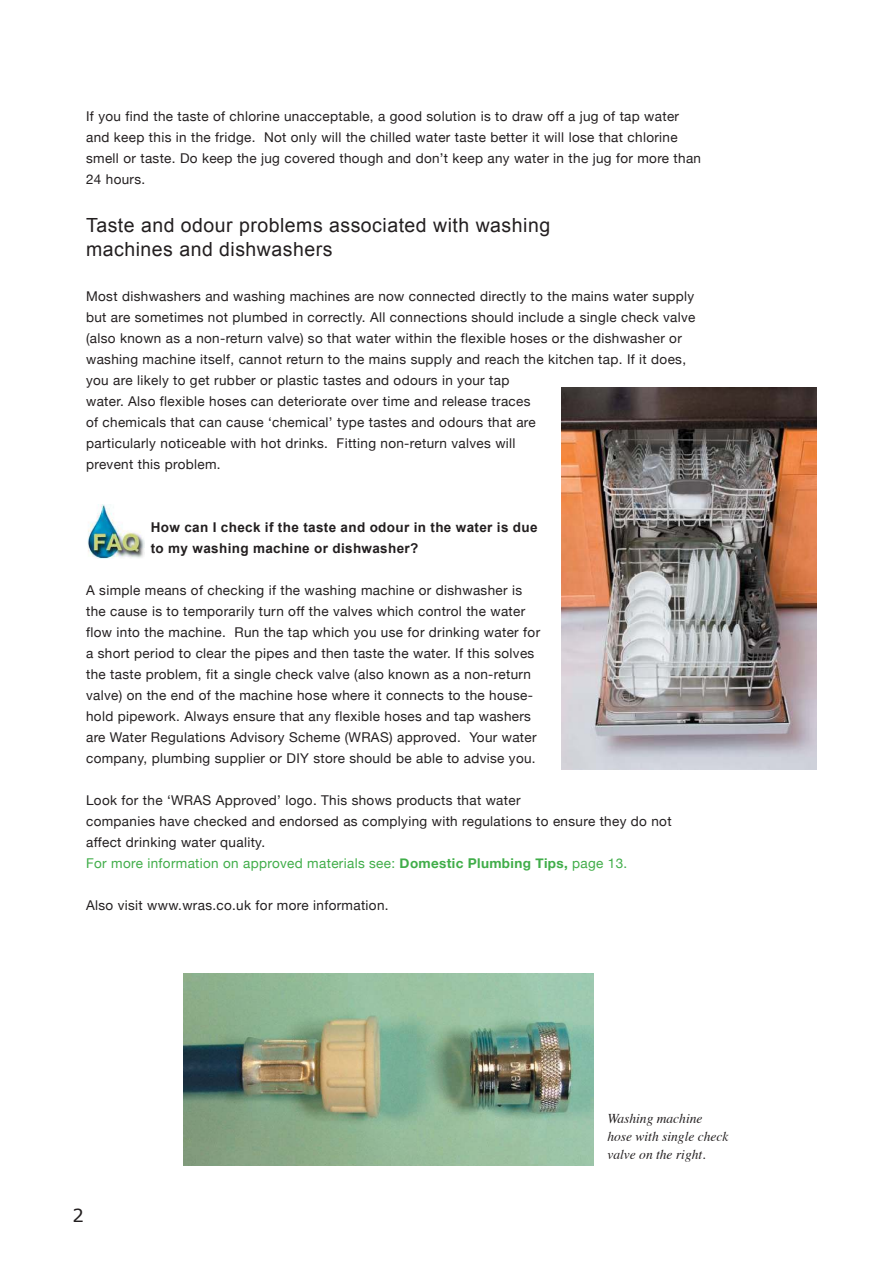
<style>
.page{position:relative;width:893px;height:1263px;background:#fff}
.page>*{position:absolute;margin:0;border:0;box-sizing:border-box;transform-origin:0 0}
.t1{font:19.5px/24px "Arial";letter-spacing:.025em;color:#231f20}
.t2{font:18px "Verdana";color:#231f20}
.t3{font:13.5px/21px "Helvetica Neue";letter-spacing:.025em;color:#231f20}
.t4{font:700 13.5px/21px "Arial";letter-spacing:.025em;color:#231f20}
.t5{font:italic 13.5px/18px "Times";color:#231f20}
.s1{color:#40ad49}
.s2{font-weight:700;color:#40ad49}
</style>
<div class="page">
<img style="left:87px;top:504px;width:57px;height:54px">
<img style="left:184px;top:973px;width:410px;height:192px">
<img style="left:562px;top:387px;width:254px;height:382px">
<p class="t3" style="left:86px;top:105px;width:616px">If you find the taste of chlorine unacceptable, a good solution is to draw off a jug of tap water and keep this in the fridge. Not only will the chilled water taste better it will lose that chlorine smell or taste. Do keep the jug covered though and don’t keep any water in the jug for more than 24 hours.</p>
<h1 class="t1" style="left:86px;top:213px;width:466px">Taste and odour problems associated with washing machines and dishwashers</h1>
<p class="t3" style="left:86px;top:285px;width:611px">Most dishwashers and washing machines are now connected directly to the mains water supply but are sometimes not plumbed in correctly. All connections should include a single check valve (also known as a non-return valve) so that water within the flexible hoses or the dishwasher or washing machine itself, cannot return to the mains supply and reach the kitchen tap. If it does, you are likely to get rubber or plastic tastes and odours in your tap<br>water. Also flexible hoses can deteriorate over time and release traces<br>of chemicals that can cause ‘chemical’ type tastes and odours that are<br>particularly noticeable with hot drinks. Fitting non-return valves will<br>prevent this problem.</p>
<p class="t4" style="left:151px;top:517px;width:388px">How can I check if the taste and odour in the water is due to my washing machine or dishwasher?</p>
<p class="t3" style="left:86px;top:579px;width:456px">A simple means of checking if the washing machine or dishwasher is the cause is to temporarily turn off the valves which control the water flow into the machine. Run the tap which you use for drinking water for a short period to clear the pipes and then taste the water. If this solves the taste problem, fit a single check valve (also known as a non-return valve) on the end of the machine hose where it connects to the house&shy;hold pipework. Always ensure that any flexible hoses and tap washers are Water Regulations Advisory Scheme (WRAS) approved. Your water company, plumbing supplier or DIY store should be able to advise you.</p>
<p class="t3" style="left:86px;top:789px;width:587px">Look for the ‘WRAS Approved’ logo. This shows products that water<br>companies have checked and endorsed as complying with regulations to ensure they do not affect drinking water quality.<br><span class="s1">For more information on approved materials see:</span> <span class="s2">Domestic Plumbing Tips,</span> <span class="s1">page 13.</span></p>
<p class="t3" style="left:86px;top:894px;width:304px">Also visit www.wras.co.uk for more information.</p>
<h2 class="t2" style="left:73px;top:1204px;width:13px">2</h2>
<p class="t5" style="left:607px;top:1109px;width:123px">Washing machine hose with single check valve on the right.</p>
</div>
